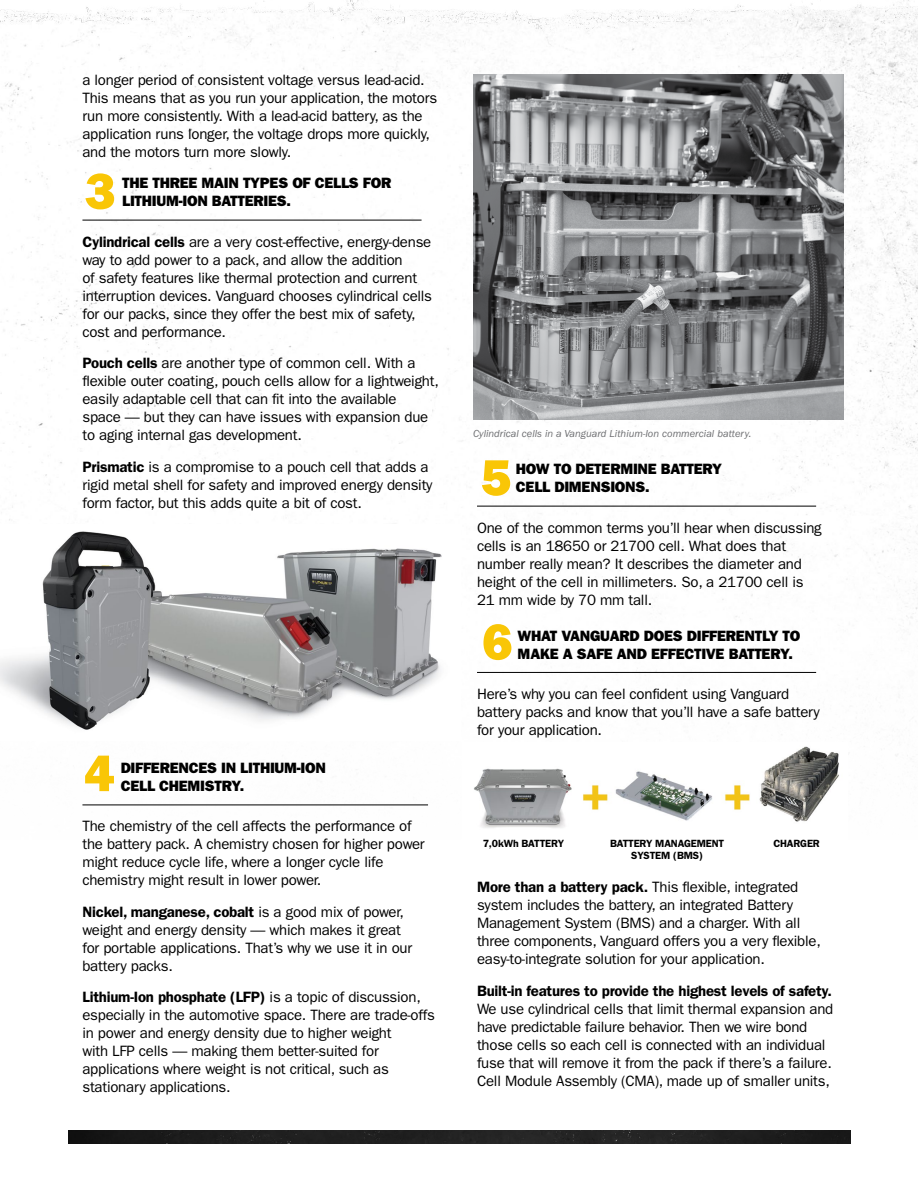
<style>
.page{position:relative;width:918px;height:1188px;background:#fff}
.page>*{position:absolute;margin:0;border:0;box-sizing:border-box;transform-origin:0 0}
.t1{font:51px "ITC Franklin Gothic Std Hvy";color:#f9c606}
.t2{font:15px/18px "ITC Franklin Gothic Std";letter-spacing:-.015em;color:#000}
.t3{font:15px/18px "ITC Franklin Gothic Std Hvy";letter-spacing:-.015em;color:#000}
.t4{font:600 15px "ITC Franklin Gothic Std";letter-spacing:-.015em;color:#000}
.t5{font:italic 10.5px "ITC Franklin Gothic Std";color:#6d6e71}
.t6{font:600 10.5px "ITC Franklin Gothic Std";letter-spacing:-.015em;color:#000}
.s1{font-weight:600}
</style>
<div class="page">
<img style="left:0;top:0;width:918px;height:805px">
<img style="left:0;top:524px;width:460px;height:216px">
<hr style="left:82px;top:220px;width:340px;height:1px;background:#000">
<hr style="left:82px;top:805px;width:346px;height:1px;background:#000">
<hr style="left:477px;top:506px;width:339px;height:1px;background:#000">
<hr style="left:477px;top:672px;width:339px;height:1px;background:#000">
<img style="left:68px;top:1131px;width:782px;height:13px">
<img style="left:473px;top:75px;width:371px;height:345px">
<img style="left:462px;top:742px;width:385px;height:86px">
<p class="t2" style="left:82px;top:71px;width:356px">a longer period of consistent voltage versus lead-acid.<br>This means that as you run your application, the motors run more consistently. With a lead-acid battery, as the application runs longer, the voltage drops more quickly, and the motors turn more slowly.</p>
<h1 class="t1" style="left:85px;top:161px;width:32px">3</h1>
<p class="t3" style="left:122px;top:174px;width:271px">THE THREE MAIN TYPES OF CELLS FOR<br>LITHIUM-ION BATTERIES.</p>
<p class="t2" style="left:82px;top:233px;width:351px"><span class="s1">Cylindrical cells</span> are a very cost-effective, energy-dense way to add power to a pack, and allow the addition<br>of safety features like thermal protection and current interruption devices. Vanguard chooses cylindrical cells for our packs, since they offer the best mix of safety, cost and performance.</p>
<p class="t2" style="left:82px;top:354px;width:358px"><span class="s1">Pouch cells</span> are another type of common cell. With a flexible outer coating, pouch cells allow for a lightweight, easily adaptable cell that can fit into the available<br>space — but they can have issues with expansion due to aging internal gas development.</p>
<p class="t2" style="left:82px;top:458px;width:352px"><span class="s1">Prismatic</span> is a compromise to a pouch cell that adds a rigid metal shell for safety and improved energy density form factor, but this adds quite a bit of cost.</p>
<h1 class="t1" style="left:84px;top:744px;width:32px">4</h1>
<p class="t3" style="left:121px;top:759px;width:207px">DIFFERENCES IN LITHIUM-ION<br>CELL CHEMISTRY.</p>
<p class="t2" style="left:82px;top:817px;width:344px">The chemistry of the cell affects the performance of the battery pack. A chemistry chosen for higher power might reduce cycle life, where a longer cycle life chemistry might result in lower power.</p>
<p class="t2" style="left:82px;top:903px;width:331px"><span class="s1">Nickel, manganese, cobalt</span> is a good mix of power, weight and energy density — which makes it great for portable applications. That’s why we use it in our battery packs.</p>
<p class="t2" style="left:82px;top:988px;width:354px"><span class="s1">Lithium-Ion phosphate (LFP)</span> is a topic of discussion, especially in the automotive space. There are trade-offs in power and energy density due to higher weight<br>with LFP cells — making them better-suited for applications where weight is not critical, such as stationary applications.</p>
<p class="t5" style="left:473px;top:428px;width:280px">Cylindrical cells in a Vanguard Lithium-Ion commercial battery.</p>
<h1 class="t1" style="left:481px;top:448px;width:32px">5</h1>
<p class="t3" style="left:516px;top:460px;width:208px">HOW TO DETERMINE BATTERY<br>CELL DIMENSIONS.</p>
<p class="t2" style="left:477px;top:519px;width:346px">One of the common terms you’ll hear when discussing cells is an 18650 or 21700 cell. What does that number really mean? It describes the diameter and height of the cell in millimeters. So, a 21700 cell is 21 mm wide by 70 mm tall.</p>
<h1 class="t1" style="left:482px;top:612px;width:32px">6</h1>
<p class="t3" style="left:518px;top:627px;width:284px">WHAT VANGUARD DOES DIFFERENTLY TO<br>MAKE A SAFE AND EFFECTIVE BATTERY.</p>
<p class="t2" style="left:477px;top:685px;width:344px">Here’s why you can feel confident using Vanguard battery packs and know that you’ll have a safe battery for your application.</p>
<p class="t6" style="left:483px;top:837px;width:83px">7,0kWh BATTERY</p>
<p class="t6" style="left:610px;top:837px;width:116px">BATTERY MANAGEMENT</p>
<p class="t6" style="left:773px;top:837px;width:48px">CHARGER</p>
<p class="t6" style="left:631px;top:849px;width:73px">SYSTEM (BMS)</p>
<p class="t2" style="left:477px;top:878px;width:345px"><span class="s1">More than a battery pack.</span> This flexible, integrated system includes the battery, an integrated Battery Management System (BMS) and a charger. With all three components, Vanguard offers you a very flexible, easy-to-integrate solution for your application.</p>
<p class="t4" style="left:477px;top:982px;width:356px">Built-in features to provide the highest levels of safety.</p>
<p class="t2" style="left:477px;top:1000px;width:358px">We use cylindrical cells that limit thermal expansion and have predictable failure behavior. Then we wire bond those cells so each cell is connected with an individual fuse that will remove it from the pack if there’s a failure.<br>Cell Module Assembly (CMA), made up of smaller units,</p>
</div>
